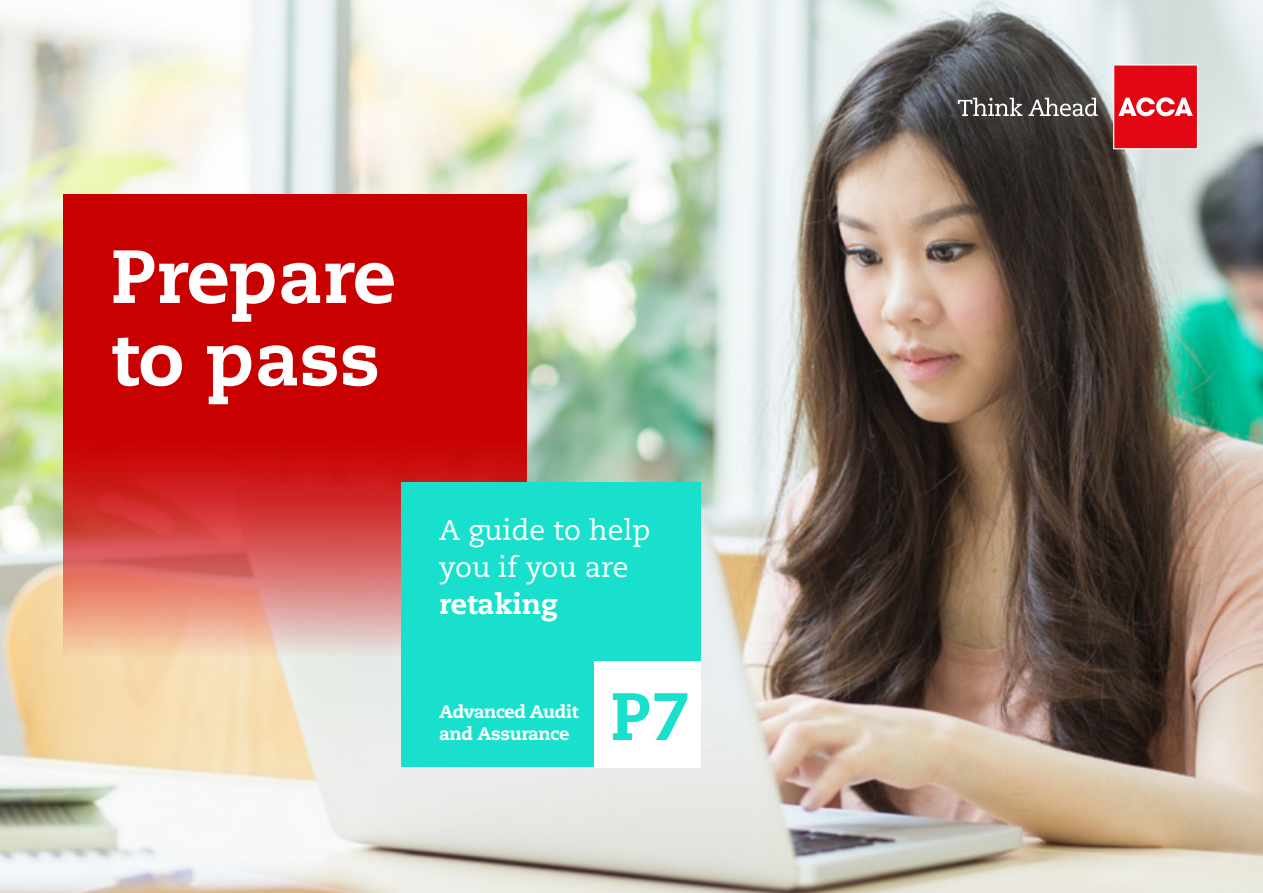
<style>
.page{position:relative;width:1263px;height:893px;background:#fff}
.page>*{position:absolute;margin:0;border:0;box-sizing:border-box;transform-origin:0 0}
.A_HEAD_WHITE{font:800 75px/82.5px "Caecilia";color:#fff}
.EXAM_NUMBER{font:800 66.9px "Caecilia";color:#19e0cc}
.C_HEAD_WHITE{font:28.35px/36.8px "Caecilia";color:#fff}
.C_HEAD_WHITE-2{font:800 18px/21.6px "Caecilia";letter-spacing:-.02em;color:#fff}
.s1{font-weight:800}
</style>
<div class="page">
<img style="left:0;top:0;width:1263px;height:893px">
<svg style="left:64px;top:195px;width:462px;height:462px;background:#ce2421"></svg>
<svg style="left:1113px;top:64px;width:85px;height:85px;background:#e62b36"></svg>
<svg style="left:958px;top:98px;width:64px;height:18px"></svg>
<svg style="left:1028px;top:98px;width:70px;height:18px"></svg>
<div style="left:401px;top:482px;width:300px;height:285px;background:#19e0cc"></div>
<div style="left:594px;top:661px;width:107px;height:106px;background:#fff"></div>
<p class="A_HEAD_WHITE" style="left:111px;top:236px;width:287px">Prepare to pass</p>
<p class="C_HEAD_WHITE" style="left:439px;top:513px;width:213px">A guide to help you if you are <span class="s1">retaking</span></p>
<p class="C_HEAD_WHITE-2" style="left:439px;top:701px;width:141px">Advanced Audit and Assurance</p>
<p class="EXAM_NUMBER" style="left:610px;top:675px;width:82px">P7</p>
</div>
